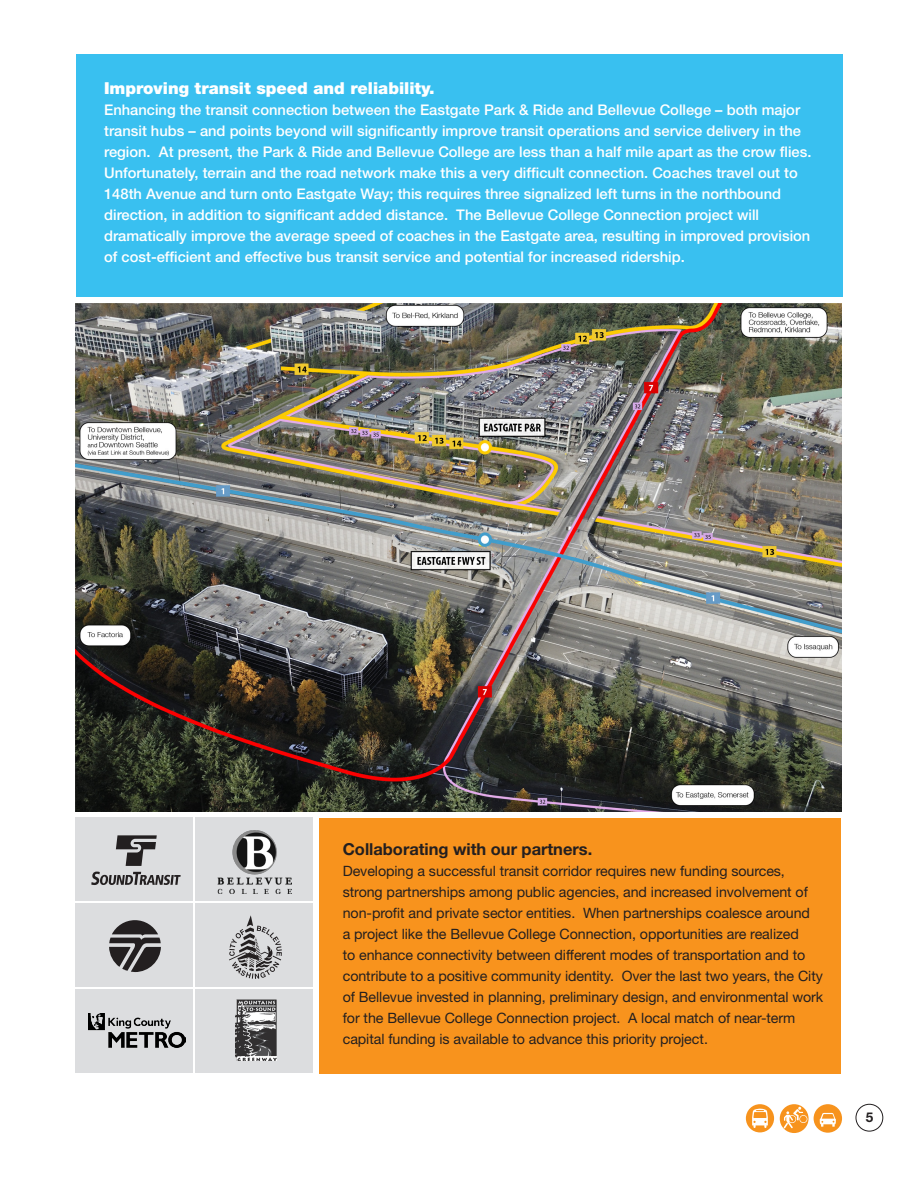
<style>
.page{position:relative;width:918px;height:1188px;background:#fff}
.page>*{position:absolute;margin:0;border:0;box-sizing:border-box;transform-origin:0 0}
.t1{font:900 16.5px "Helvetica Neue";color:#fff}
.t2{font:700 16.5px "Helvetica Neue";color:#231f20}
.t3{font:500 14.7px/21px "Helvetica Neue";color:#fff}
.t4{font:14.25px/21px "Helvetica Neue";letter-spacing:-.005em;color:#231f20}
.t5{font:700 13.5px "Helvetica Neue";color:#231f20}
</style>
<div class="page">
<svg style="left:746px;top:1104px;width:28px;height:28px"></svg>
<svg style="left:780px;top:1104px;width:62px;height:29px"></svg>
<div style="left:856px;top:1104px;width:27px;height:28px;border:1px solid #231f20;border-radius:50%"></div>
<div style="left:195px;top:989px;width:118px;height:84px;background:#dcdddf"></div>
<div style="left:76px;top:989px;width:117px;height:84px;background:#dcdddf"></div>
<div style="left:195px;top:818px;width:118px;height:83px;background:#dcdddf"></div>
<div style="left:195px;top:903px;width:118px;height:84px;background:#dcdddf"></div>
<div style="left:76px;top:818px;width:117px;height:83px;background:#dcdddf"></div>
<div style="left:76px;top:903px;width:117px;height:84px;background:#dcdddf"></div>
<div style="left:76px;top:54px;width:766px;height:243px;background:#39c0f0"></div>
<div style="left:320px;top:818px;width:521px;height:256px;background:#f8931d"></div>
<svg style="left:229px;top:915px;width:53px;height:64px"></svg>
<svg style="left:91px;top:872px;width:90px;height:13px"></svg>
<svg style="left:116px;top:835px;width:41px;height:31px"></svg>
<svg style="left:109px;top:920px;width:52px;height:52px"></svg>
<img style="left:75px;top:303px;width:766px;height:508px">
<img style="left:217px;top:831px;width:75px;height:63px">
<img style="left:88px;top:1014px;width:97px;height:34px">
<img style="left:235px;top:1000px;width:42px;height:61px">
<p class="t1" style="left:104px;top:78px;width:332px">Improving transit speed and reliability.</p>
<p class="t3" style="left:104px;top:99px;width:709px">Enhancing the transit connection between the Eastgate Park &amp; Ride and Bellevue College – both major transit hubs – and points beyond will significantly improve transit operations and service delivery in the region. At present, the Park &amp; Ride and Bellevue College are less than a half mile apart as the crow flies.<br>Unfortunately, terrain and the road network make this a very difficult connection. Coaches travel out to 148th Avenue and turn onto Eastgate Way; this requires three signalized left turns in the northbound direction, in addition to significant added distance. The Bellevue College Connection project will dramatically improve the average speed of coaches in the Eastgate area, resulting in improved provision of cost-efficient and effective bus transit service and potential for increased ridership.</p>
<p class="t2" style="left:343px;top:839px;width:251px">Collaborating with our partners.</p>
<p class="t4" style="left:343px;top:861px;width:482px">Developing a successful transit corridor requires new funding sources, strong partnerships among public agencies, and increased involvement of non-profit and private sector entities. When partnerships coalesce around<br>a project like the Bellevue College Connection, opportunities are realized<br>to enhance connectivity between different modes of transportation and to contribute to a positive community identity. Over the last two years, the City of Bellevue invested in planning, preliminary design, and environmental work for the Bellevue College Connection project. A local match of near-term capital funding is available to advance this priority project.</p>
<p class="t5" style="left:866px;top:1109px;width:9px">5</p>
</div>
